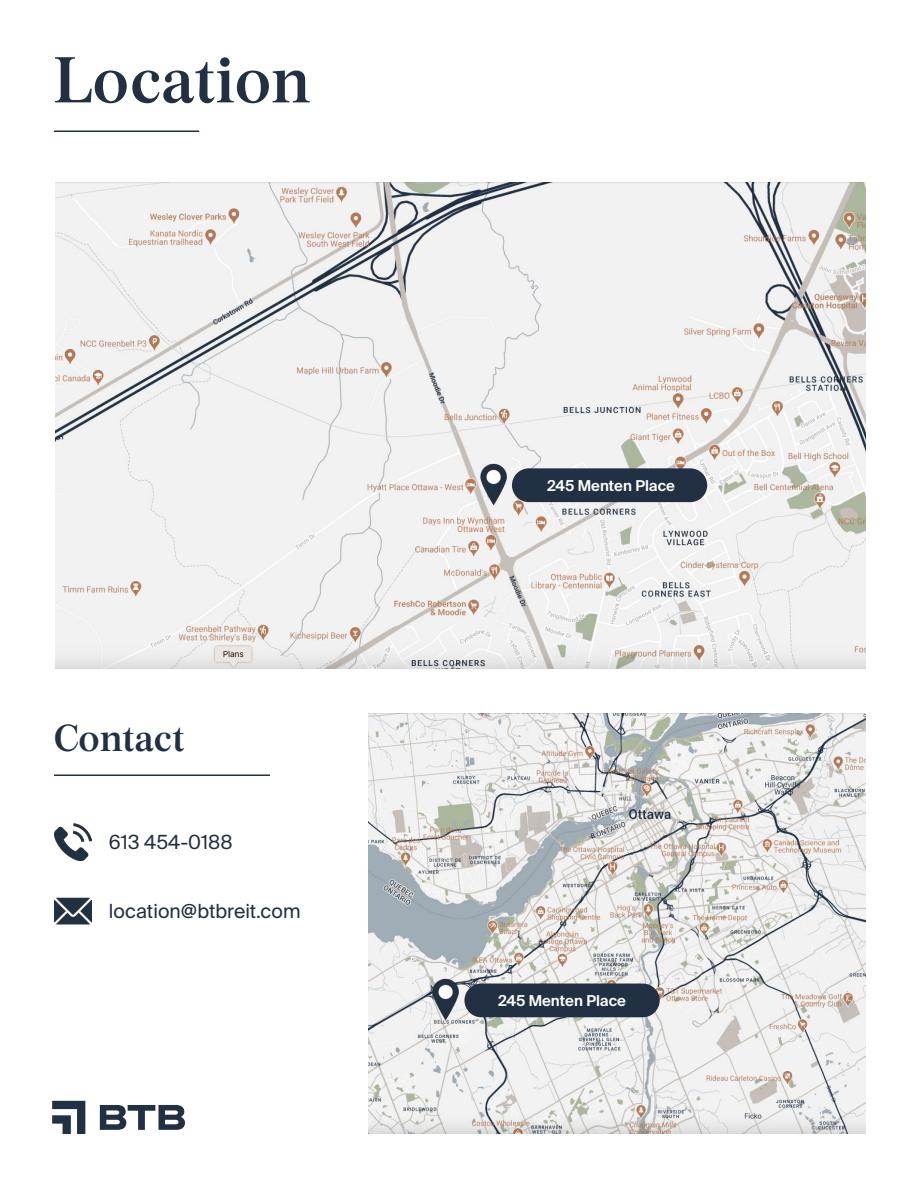
<style>
.page{position:relative;width:918px;height:1188px;background:#fff}
.page>*{position:absolute;margin:0;border:0;box-sizing:border-box;transform-origin:0 0}
.t1{font:600 64.5px "Burgess Pro";letter-spacing:.01em;color:#213042}
.t2{font:600 37.5px "Burgess Pro";letter-spacing:.005em;color:#213042}
.t3{font:19.5px "Suisse Intl";color:#213042}
.t4{font:600 15px "Suisse Intl";color:#fff}
</style>
<div class="page">
<hr style="left:54px;top:131px;width:145px;height:1px;background:#213042">
<svg style="left:52px;top:1101px;width:33px;height:33px"></svg>
<svg style="left:100px;top:1105px;width:85px;height:25px"></svg>
<hr style="left:54px;top:775px;width:216px;height:1px;background:#213042">
<img style="left:54px;top:897px;width:38px;height:28px">
<img style="left:54px;top:823px;width:38px;height:37px">
<img style="left:55px;top:182px;width:810px;height:486px">
<img style="left:369px;top:714px;width:496px;height:420px">
<img style="left:477px;top:459px;width:32px;height:48px">
<div style="left:512px;top:468px;width:195px;height:34px;background:#213042;border-radius:17px"></div>
<img style="left:429px;top:974px;width:32px;height:48px">
<div style="left:464px;top:984px;width:196px;height:33px;background:#213042;border-radius:17px"></div>
<p class="t1" style="left:54px;top:40px;width:258px">Location</p>
<p class="t2" style="left:54px;top:715px;width:132px">Contact</p>
<p class="t3" style="left:109px;top:831px;width:125px">613 454-0188</p>
<p class="t3" style="left:109px;top:900px;width:193px">location@btbreit.com</p>
<p class="t4" style="left:547px;top:477px;width:129px">245 Menten Place</p>
<p class="t4" style="left:498px;top:992px;width:129px">245 Menten Place</p>
</div>
